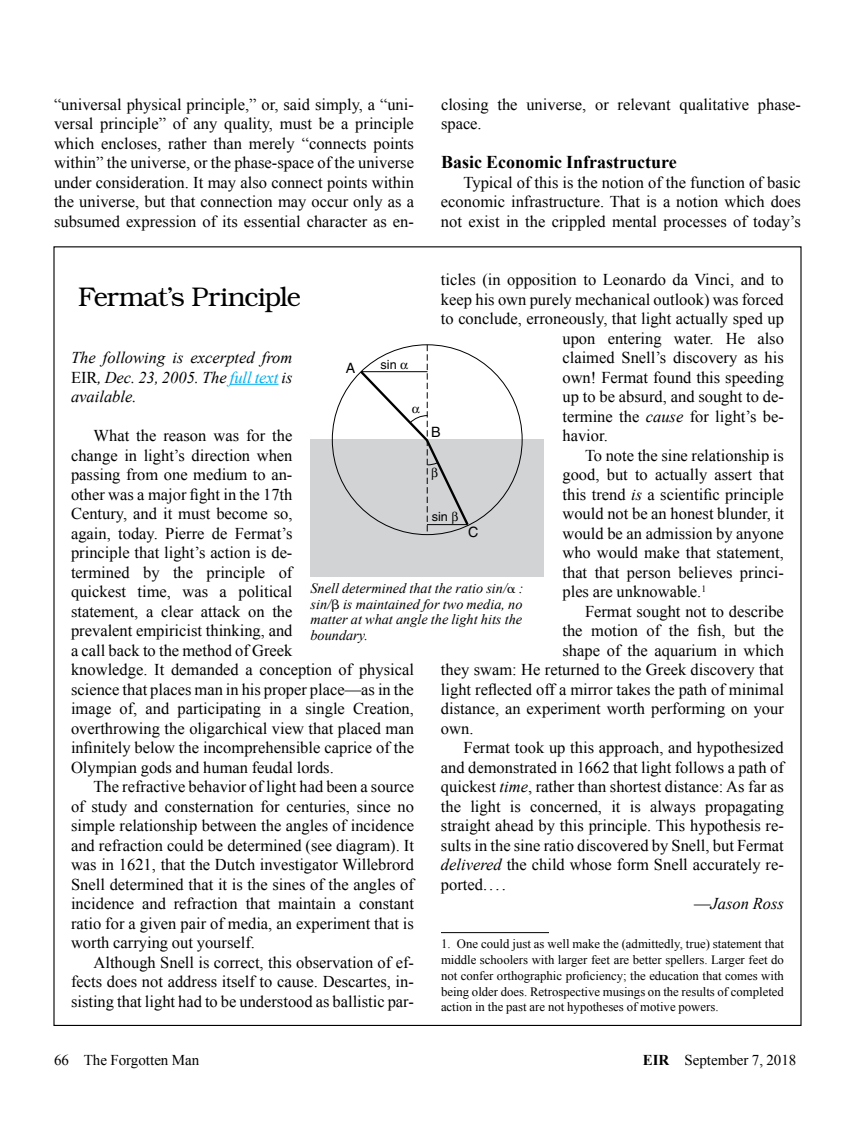
<style>
.page{position:relative;width:864px;height:1134px;background:#fff}
.page>*{position:absolute;margin:0;border:0;box-sizing:border-box;transform-origin:0 0}
.t1{font:300 27px "Bookman";letter-spacing:-.035em;color:#000}
.t2{font:700 18px "Times New Roman";color:#000}
.t3{font:16.5px/19.5px "Times New Roman";color:#000;text-align:justify}
.t4{font:italic 16.5px/19.5px "Times New Roman";color:#000;text-align:justify}
.t5{font:15px "Times New Roman";color:#000}
.t6{font:italic 14.25px/15.8px "Times New Roman";color:#000;text-align:justify}
.t7{font:14.25px "Helvetica";color:#000}
.t8{font:12.75px/15.8px "Times New Roman";color:#000;text-align:justify}
.t9{font:12.6px "Helvetica";color:#000}
.s1{font-style:italic}
.s2{font-style:normal}
.s3{color:#00aeef}
.s4{font-family:"Mathematical Pi One";font-style:normal}
.s5{font-weight:700}
</style>
<div class="page">
<hr style="left:230px;top:384px;width:49px;height:1px;background:#00aeef">
<hr style="left:441px;top:932px;width:108px;height:1px;background:#000">
<div style="left:310px;top:440px;width:234px;height:137px;background:#d1d3d4"></div>
<svg style="left:332px;top:344px;width:191px;height:191px"></svg>
<p class="t3" style="left:54px;top:94px;width:362px">“universal physical principle,” or, said simply, a “uni&shy;versal principle” of any quality, must be a principle which encloses, rather than merely “connects points within” the universe, or the phase-space of the universe under consideration. It may also connect points within the universe, but that connection may occur only as a subsumed expression of its essential character as en-</p>
<p class="t3" style="left:441px;top:94px;width:362px">closing the universe, or relevant qualitative phase&shy;space.</p>
<p class="t2" style="left:441px;top:150px;width:237px">Basic Economic Infrastructure</p>
<p class="t3" style="left:441px;top:172px;width:361px;text-indent:23px">Typical of this is the notion of the function of basic economic infrastructure. That is a notion which does not exist in the crippled mental processes of today’s</p>
<p class="t3" style="left:441px;top:270px;width:344px">ticles (in opposition to Leonardo da Vinci, and to</p>
<p class="t3" style="left:441px;top:289px;width:344px">keep his own purely mechanical outlook) was forced</p>
<p class="t3" style="left:441px;top:309px;width:344px">to conclude, erroneously, that light actually sped up</p>
<p class="t3" style="left:562px;top:328px;width:223px">upon entering water. He also</p>
<p class="t3" style="left:562px;top:348px;width:223px">claimed Snell’s discovery as his</p>
<p class="t3" style="left:562px;top:367px;width:223px">own! Fermat found this speeding</p>
<p class="t3" style="left:562px;top:387px;width:223px">up to be absurd, and sought to de-</p>
<p class="t3" style="left:562px;top:406px;width:223px">termine the <span class="s1">cause</span> for light’s be-</p>
<p class="t3" style="left:562px;top:426px;width:47px">havior.</p>
<p class="t3" style="left:585px;top:445px;width:200px">To note the sine relationship is</p>
<p class="t3" style="left:562px;top:465px;width:223px">good, but to actually assert that</p>
<p class="t3" style="left:562px;top:484px;width:223px">this trend <span class="s1">is</span> a scientific principle</p>
<p class="t3" style="left:562px;top:504px;width:223px">would not be an honest blunder, it</p>
<p class="t3" style="left:562px;top:523px;width:223px">would be an admission by anyone</p>
<p class="t3" style="left:562px;top:543px;width:223px">who would make that statement,</p>
<p class="t3" style="left:562px;top:562px;width:223px">that that person believes princi-</p>
<p class="t3" style="left:562px;top:582px;width:145px">ples are unknowable.<sup>1</sup></p>
<p class="t3" style="left:585px;top:601px;width:200px">Fermat sought not to describe</p>
<p class="t3" style="left:562px;top:620px;width:223px">the motion of the fish, but the</p>
<p class="t3" style="left:562px;top:640px;width:223px">shape of the aquarium in which</p>
<p class="t3" style="left:441px;top:659px;width:344px">they swam: He returned to the Greek discovery that</p>
<p class="t3" style="left:441px;top:679px;width:344px">light reflected off a mirror takes the path of minimal</p>
<p class="t3" style="left:441px;top:698px;width:344px">distance, an experiment worth performing on your</p>
<p class="t3" style="left:441px;top:718px;width:34px">own.</p>
<p class="t3" style="left:463px;top:737px;width:322px">Fermat took up this approach, and hypothesized</p>
<p class="t3" style="left:441px;top:757px;width:344px">and demonstrated in 1662 that light follows a path of</p>
<p class="t3" style="left:441px;top:777px;width:344px">quickest <span class="s1">time</span>, rather than shortest distance: As far as</p>
<p class="t3" style="left:441px;top:796px;width:344px">the light is concerned, it is always propagating</p>
<p class="t3" style="left:441px;top:816px;width:344px">straight ahead by this principle. This hypothesis re-</p>
<p class="t3" style="left:441px;top:835px;width:344px">sults in the sine ratio discovered by Snell, but Fermat</p>
<p class="t3" style="left:441px;top:855px;width:344px"><span class="s1">delivered</span> the child whose form Snell accurately re-</p>
<p class="t3" style="left:441px;top:874px;width:66px">ported.. . .</p>
<p class="t4" style="left:694px;top:893px;width:91px"><span class="s2">—</span>Jason Ross</p>
<p class="t8" style="left:441px;top:936px;width:344px">1. One could just as well make the (admittedly, true) statement that middle schoolers with larger feet are better spellers. Larger feet do not confer orthographic proficiency; the education that comes with being older does. Retrospective musings on the results of completed action in the past are not hypotheses of motive powers.</p>
<h1 class="t1" style="left:78px;top:281px;width:224px">Fermat’s Principle</h1>
<p class="t4" style="left:71px;top:347px;width:223px">The following is excerpted from <span class="s2">EIR</span>, Dec. 23, 2005. The <span class="s3">full text</span> is available.</p>
<p class="t3" style="left:71px;top:425px;width:344px;text-align:left;text-indent:23px">What the reason was for the<br>change in light’s direction when<br>passing from one medium to an-<br>other was a major fight in the 17th<br>Century, and it must become so,<br>again, today. Pierre de Fermat’s<br>principle that light’s action is de-<br>termined by the principle of<br>quickest time, was a political<br>statement, a clear attack on the<br>prevalent empiricist thinking, and<br>a call back to the method of Greek<br>knowledge. It demanded a conception of physical science that places man in his proper place—as in the image of, and participating in a single Creation, overthrowing the oligarchical view that placed man infinitely below the incomprehensible caprice of the Olympian gods and human feudal lords.</p>
<p class="t3" style="left:71px;top:777px;width:344px;text-indent:23px">The refractive behavior of light had been a source of study and consternation for centuries, since no simple relationship between the angles of incidence and refraction could be determined (see diagram). It was in 1621, that the Dutch investigator Willebrord Snell determined that it is the sines of the angles of incidence and refraction that maintain a constant ratio for a given pair of media, an experiment that is worth carrying out yourself.</p>
<p class="t3" style="left:71px;top:952px;width:344px;text-indent:23px">Although Snell is correct, this observation of ef&shy;fects does not address itself to cause. Descartes, in&shy;sisting that light had to be understood as ballistic par-</p>
<p class="t9" style="left:381px;top:357px;width:18px">sin</p>
<p class="t7" style="left:346px;top:359px;width:11px">A</p>
<p class="t7" style="left:431px;top:424px;width:11px">B</p>
<p class="t9" style="left:432px;top:509px;width:18px">sin</p>
<p class="t7" style="left:468px;top:524px;width:12px">C</p>
<p class="t6" style="left:310px;top:580px;width:215px">Snell determined that the ratio sin/<span class="s4">a</span> : sin/<span class="s4">b</span> is maintained for two media, no matter at what angle the light hits the boundary.</p>
<p class="t5" style="left:54px;top:1050px;width:147px">66 The Forgotten Man</p>
<p class="t5" style="left:643px;top:1050px;width:155px"><span class="s5">EIR</span> September 7, 2018</p>
</div>
